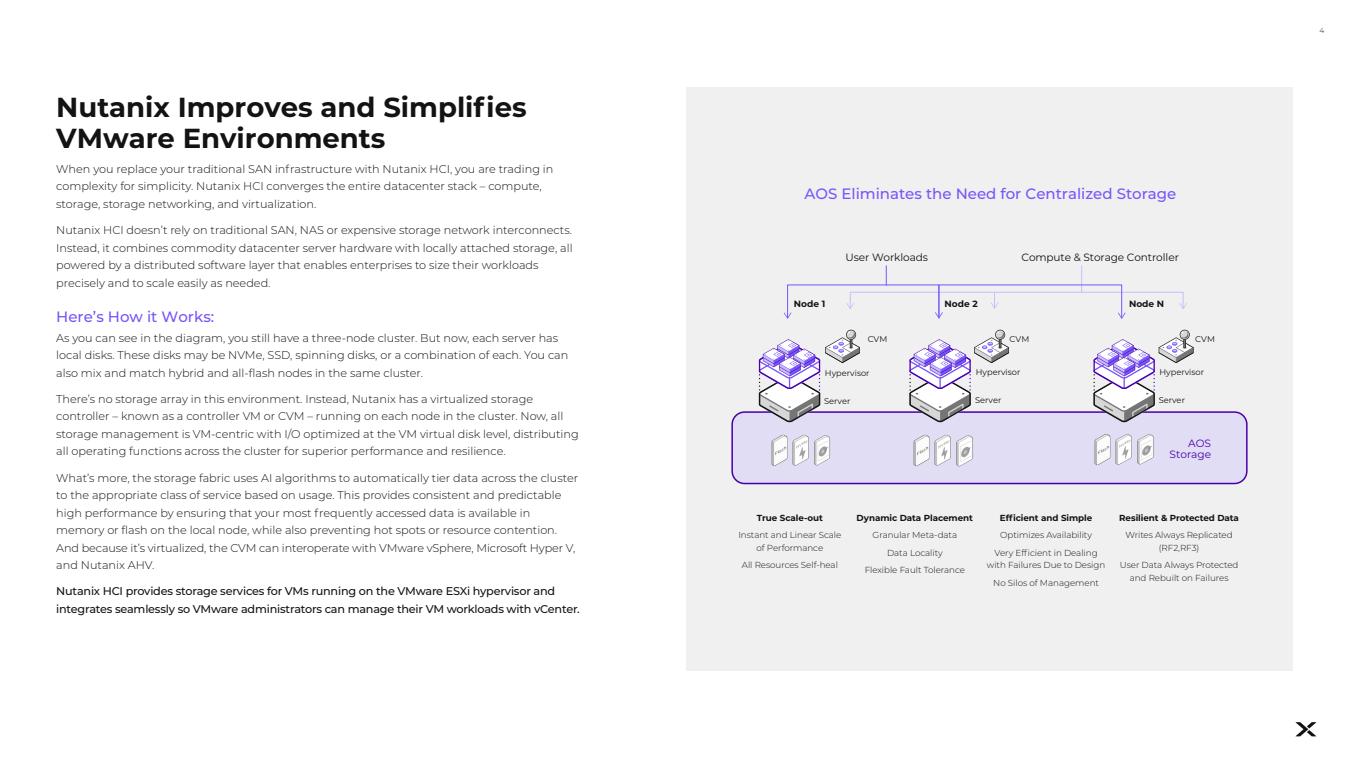
<style>
.page{position:relative;width:1350px;height:765px;background:#fff}
.page>*{position:absolute;margin:0;border:0;box-sizing:border-box;transform-origin:0 0}
.t1{font:700 27.5px/31.2px "Montserrat";color:#131313}
.t2{font:500 15px "Montserrat";color:#7855fa}
.t3{font:300 11.25px/17.5px "Montserrat";color:#131313}
.t4{font:500 11.25px/17.5px "Montserrat";letter-spacing:-.02em;color:#131313}
.t5{font:10.62px "Montserrat";letter-spacing:-.01em;color:#131313}
.t6{font:10.62px/10.9px "Montserrat";color:#4b00aa;text-align:right}
.t7{font:700 9.12px "Montserrat";color:#131313}
.t8{font:300 8.75px/17.5px "Montserrat";letter-spacing:-.005em;color:#131313;text-align:center}
.t9{font:700 8.75px "Montserrat";letter-spacing:-.005em;color:#131313}
.t10{font:8.25px "Montserrat";color:#131313}
.t11{font:300 7.5px "Montserrat";color:#131313}
</style>
<div class="page">
<div style="left:687px;top:88px;width:606px;height:583px;background:#f0f0f0"></div>
<svg style="left:1296px;top:722px;width:20px;height:14px"></svg>
<svg style="left:1081px;top:266px;width:1px;height:26px"></svg>
<div style="left:850px;top:292px;width:334px;height:17px;border:1px solid #c6befe"></div>
<svg style="left:846px;top:303px;width:8px;height:6px"></svg>
<svg style="left:1179px;top:303px;width:8px;height:6px"></svg>
<div style="left:732px;top:412px;width:515px;height:72px;background:#e0ddf5;border-radius:12px"></div>
<div style="left:731px;top:411px;width:517px;height:73px;border:2px solid #4b00aa;border-radius:12px"></div>
<img style="left:771px;top:434px;width:24px;height:32px">
<img style="left:814px;top:435px;width:16px;height:31px">
<img style="left:788px;top:434px;width:21px;height:31px">
<img style="left:913px;top:435px;width:17px;height:31px">
<img style="left:956px;top:435px;width:17px;height:31px">
<img style="left:934px;top:434px;width:17px;height:32px">
<img style="left:1094px;top:434px;width:17px;height:31px">
<img style="left:1137px;top:434px;width:17px;height:31px">
<img style="left:1115px;top:434px;width:17px;height:31px">
<svg style="left:909px;top:330px;width:100px;height:92px"></svg>
<svg style="left:1094px;top:330px;width:100px;height:92px"></svg>
<svg style="left:759px;top:330px;width:101px;height:92px"></svg>
<svg style="left:784px;top:312px;width:7px;height:7px"></svg>
<svg style="left:1118px;top:313px;width:8px;height:6px"></svg>
<hr style="left:939px;top:285px;width:1px;height:33px;background:#7855fa">
<svg style="left:935px;top:312px;width:8px;height:6px"></svg>
<svg style="left:991px;top:292px;width:7px;height:17px"></svg>
<svg style="left:886px;top:266px;width:1px;height:19px"></svg>
<h1 class="t1" style="left:56px;top:90px;width:472px">Nutanix Improves and Simplifies<br>VMware Environments</h1>
<p class="t3" style="left:56px;top:160px;width:499px">When you replace your traditional SAN infrastructure with Nutanix HCI, you are trading in complexity for simplicity. Nutanix HCI converges the entire datacenter stack – compute, storage, storage networking, and virtualization.</p>
<p class="t3" style="left:56px;top:221px;width:518px">Nutanix HCI doesn’t rely on traditional SAN, NAS or expensive storage network interconnects.<br>Instead, it combines commodity datacenter server hardware with locally attached storage, all powered by a distributed software layer that enables enterprises to size their workloads precisely and to scale easily as needed.</p>
<h2 class="t2" style="left:56px;top:306px;width:160px">Here’s How it Works:</h2>
<p class="t3" style="left:56px;top:329px;width:514px">As you can see in the diagram, you still have a three-node cluster. But now, each server has local disks. These disks may be NVMe, SSD, spinning disks, or a combination of each. You can also mix and match hybrid and all-flash nodes in the same cluster.</p>
<p class="t3" style="left:56px;top:390px;width:524px">There’s no storage array in this environment. Instead, Nutanix has a virtualized storage controller – known as a controller VM or CVM – running on each node in the cluster. Now, all storage management is VM-centric with I/O optimized at the VM virtual disk level, distributing all operating functions across the cluster for superior performance and resilience.</p>
<p class="t3" style="left:56px;top:469px;width:523px">What’s more, the storage fabric uses AI algorithms to automatically tier data across the cluster to the appropriate class of service based on usage. This provides consistent and predictable high performance by ensuring that your most frequently accessed data is available in memory or flash on the local node, while also preventing hot spots or resource contention.<br>And because it’s virtualized, the CVM can interoperate with VMware vSphere, Microsoft Hyper V, and Nutanix AHV.</p>
<p class="t4" style="left:56px;top:582px;width:525px">Nutanix HCI provides storage services for VMs running on the VMware ESXi hypervisor and integrates seamlessly so VMware administrators can manage their VM workloads with vCenter.</p>
<h2 class="t2" style="left:805px;top:183px;width:373px">AOS Eliminates the Need for Centralized Storage</h2>
<p class="t5" style="left:846px;top:249px;width:84px">User Workloads</p>
<p class="t5" style="left:1022px;top:249px;width:159px">Compute &amp; Storage Controller</p>
<p class="t7" style="left:794px;top:297px;width:33px">Node 1</p>
<p class="t7" style="left:945px;top:297px;width:35px">Node 2</p>
<p class="t7" style="left:1129px;top:297px;width:37px">Node N</p>
<p class="t10" style="left:868px;top:334px;width:21px">CVM</p>
<p class="t10" style="left:1010px;top:334px;width:21px">CVM</p>
<p class="t10" style="left:1195px;top:334px;width:21px">CVM</p>
<p class="t10" style="left:825px;top:368px;width:46px">Hypervisor</p>
<p class="t10" style="left:824px;top:395px;width:28px">Server</p>
<p class="t10" style="left:976px;top:367px;width:46px">Hypervisor</p>
<p class="t10" style="left:975px;top:394px;width:28px">Server</p>
<p class="t10" style="left:1159px;top:367px;width:46px">Hypervisor</p>
<p class="t10" style="left:1159px;top:394px;width:28px">Server</p>
<p class="t6" style="left:1170px;top:438px;width:43px">AOS<br>Storage</p>
<p class="t9" style="left:757px;top:512px;width:67px">True Scale-out</p>
<p class="t8" style="left:738px;top:529px;width:104px;line-height:12.5px">Instant and Linear Scale of Performance</p>
<p class="t8" style="left:742px;top:556px;width:98px">All Resources Self-heal</p>
<p class="t9" style="left:857px;top:512px;width:118px">Dynamic Data Placement</p>
<p class="t8" style="left:865px;top:526px;width:102px">Granular Meta-data<br>Data Locality<br>Flexible Fault Tolerance</p>
<p class="t9" style="left:1000px;top:512px;width:94px">Efficient and Simple</p>
<p class="t8" style="left:995px;top:526px;width:105px">Optimizes Availability<br>Very Efficient in Dealing</p>
<p class="t8" style="left:987px;top:556px;width:120px">with Failures Due to Design<br>No Silos of Management</p>
<p class="t9" style="left:1119px;top:512px;width:121px">Resilient &amp; Protected Data</p>
<p class="t8" style="left:1126px;top:529px;width:109px;line-height:12.5px">Writes Always Replicated (RF2,RF3)</p>
<p class="t8" style="left:1120px;top:559px;width:120px;line-height:12.5px">User Data Always Protected and Rebuilt on Failures</p>
<p class="t11" style="left:1319px;top:26px;width:6px">4</p>
</div>
